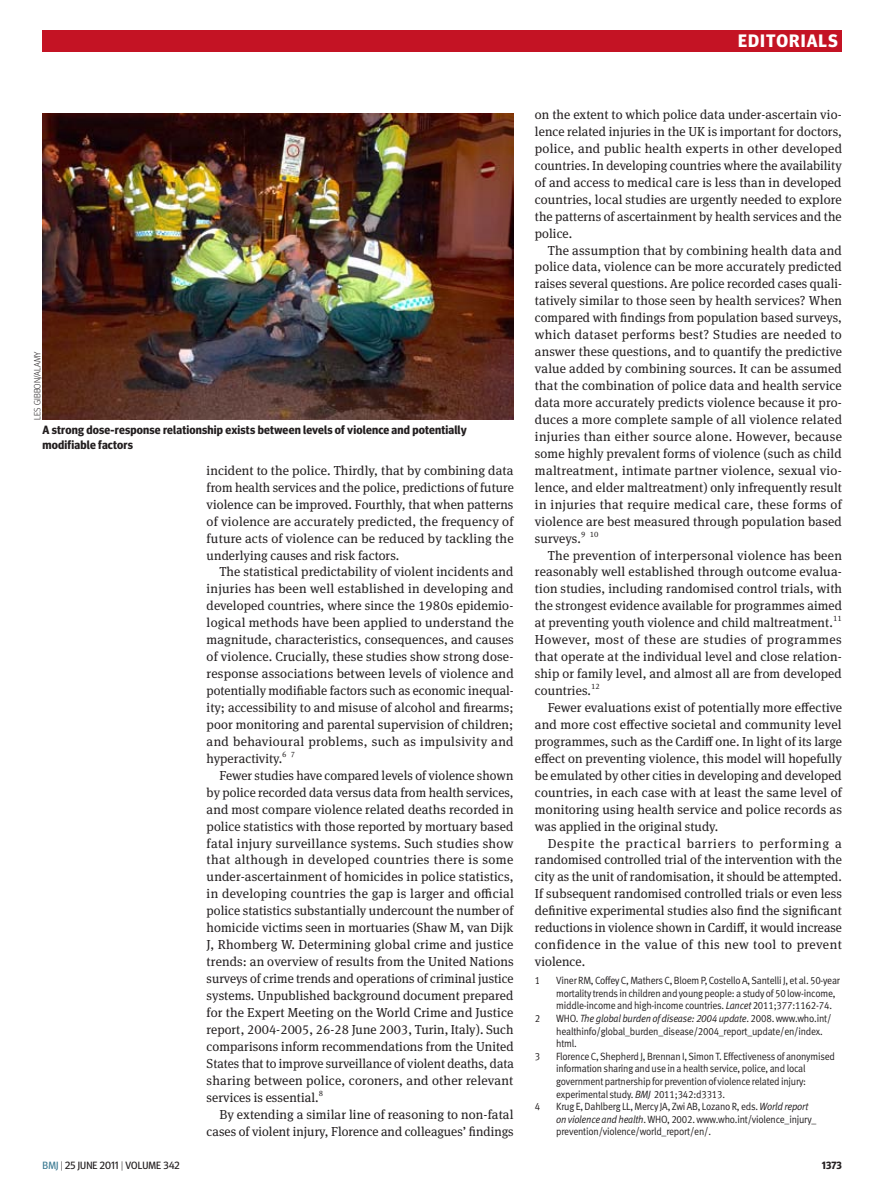
<style>
.page{position:relative;width:893px;height:1191px;background:#fff}
.page>*{position:absolute;margin:0;border:0;box-sizing:border-box;transform-origin:0 0}
.t1{font:700 18px "Meta Headline OT";letter-spacing:.06em;color:#fff}
.body_indent{font:13.05px/17px "Meta Serif Pro";letter-spacing:.005em;color:#231f20;text-align:justify}
.picture_caption{font:700 12px/15px "Meta Headline OT";letter-spacing:.015em;color:#231f20}
.references{font:10.5px/12.6px "Meta Normal LF";letter-spacing:-.02em;color:#231f20;scale:.93 1}
.t2{font:10.5px "Meta Headline OT";letter-spacing:.01em;color:#231f20}
.t3{font:700 10.5px "Meta Headline OT";color:#231f20}
.credit{font:300 9px "Meta Headline OT";letter-spacing:.015em;color:#231f20}
.body_indent-2{font:7.8px "Meta Serif Pro";color:#231f20}
.s1{font-style:italic}
.s2{color:#3c7b93}
.s3{font-weight:300}
</style>
<div class="page">
<div style="left:43px;top:30px;width:799px;height:21px;background:#c41324"></div>
<img style="left:43px;top:113px;width:471px;height:306px">
<p class="t1" style="left:738px;top:30px;width:101px">EDITORIALS</p>
<p class="credit" style="left:32px;top:420px;width:70px;rotate:-90deg">LES GIBBON/ALAMY</p>
<p class="picture_caption" style="left:43px;top:422px;width:426px">A strong dose-response relationship exists between levels of violence and potentially modifiable factors</p>
<p class="body_indent" style="left:207px;top:461px;width:309px">incident to the police. Thirdly, that by combining data from health services and the police, predictions of future violence can be improved. Fourthly, that when patterns of violence are accurately predicted, the frequency of future acts of violence can be reduced by tackling the underlying causes and risk factors.</p>
<p class="body_indent" style="left:207px;top:563px;width:309px;text-indent:13px">The statistical predictability of violent incidents and injuries has been well established in developing and developed countries, where since the 1980s epidemio&shy;logical methods have been applied to understand the magnitude, characteristics, consequences, and causes of violence. Crucially, these studies show strong dose&shy;response associations between levels of violence and potentially modifiable factors such as economic inequal&shy;ity; accessibility to and misuse of alcohol and firearms; poor monitoring and parental supervision of children; and behavioural problems, such as impulsivity and hyperactivity.</p>
<p class="body_indent-2" style="left:282px;top:748px;width:15px">6 7</p>
<p class="body_indent" style="left:207px;top:766px;width:309px;text-indent:13px">Fewer studies have compared levels of violence shown by police recorded data versus data from health services, and most compare violence related deaths recorded in police statistics with those reported by mortuary based fatal injury surveillance systems. Such studies show that although in developed countries there is some under-ascertainment of homicides in police statistics, in developing countries the gap is larger and official police statistics substantially undercount the number of homicide victims seen in mortuaries (Shaw M, van Dijk J, Rhomberg W. Determining global crime and justice trends: an overview of results from the United Nations surveys of crime trends and operations of criminal justice systems. Unpublished background document prepared for the Expert Meeting on the World Crime and Justice report, 2004-2005, 26-28 June 2003, Turin, Italy). Such comparisons inform recommendations from the United States that to improve surveillance of violent deaths, data sharing between police, coroners, and other relevant services is essential.</p>
<p class="body_indent-2" style="left:319px;top:1087px;width:6px">8</p>
<p class="body_indent" style="left:207px;top:1104px;width:308px;text-align:right">By extending a similar line of reasoning to non-fatal cases of violent injury, Florence and colleagues’ findings</p>
<p class="body_indent" style="left:535px;top:105px;width:309px">on the extent to which police data under-ascertain vio&shy;lence related injuries in the UK is important for doctors, police, and public health experts in other developed countries. In developing countries where the availability of and access to medical care is less than in developed countries, local studies are urgently needed to explore the patterns of ascertainment by health services and the police.</p>
<p class="body_indent" style="left:535px;top:241px;width:309px;text-indent:13px">The assumption that by combining health data and police data, violence can be more accurately predicted raises several questions. Are police recorded cases quali&shy;tatively similar to those seen by health services? When compared with findings from population based surveys, which dataset performs best? Studies are needed to answer these questions, and to quantify the predictive value added by combining sources. It can be assumed that the combination of police data and health service data more accurately predicts violence because it pro&shy;duces a more complete sample of all violence related injuries than either source alone. However, because some highly prevalent forms of violence (such as child maltreatment, intimate partner violence, sexual vio&shy;lence, and elder maltreatment) only infrequently result in injuries that require medical care, these forms of violence are best measured through population based surveys.</p>
<p class="body_indent-2" style="left:581px;top:528px;width:19px">9 10</p>
<p class="body_indent" style="left:535px;top:546px;width:309px;text-indent:13px">The prevention of interpersonal violence has been reasonably well established through outcome evalua&shy;tion studies, including randomised control trials, with the strongest evidence available for programmes aimed at preventing youth violence and child maltreatment.<sup>11<br></sup>However, most of these are studies of programmes that operate at the individual level and close relation&shy;ship or family level, and almost all are from developed countries.<sup>12</sup></p>
<p class="body_indent" style="left:535px;top:698px;width:309px;text-indent:13px">Fewer evaluations exist of potentially more effective and more cost effective societal and community level programmes, such as the Cardiff one. In light of its large effect on preventing violence, this model will hopefully be emulated by other cities in developing and developed countries, in each case with at least the same level of monitoring using health service and police records as was applied in the original study.</p>
<p class="body_indent" style="left:535px;top:834px;width:309px;text-indent:13px">Despite the practical barriers to performing a randomised controlled trial of the intervention with the city as the unit of randomisation, it should be attempted.<br>If subsequent randomised controlled trials or even less definitive experimental studies also find the significant reductions in violence shown in Cardiff, it would increase confidence in the value of this new tool to prevent violence.</p>
<p class="references" style="left:535px;top:974px;width:7px">1</p>
<p class="references" style="left:556px;top:974px;width:307px">Viner RM, CoffeyC, MathersC, Bloem P, Costello A,Santelli J, et al. 50-year mortality trends in children andyoung people: a studyof50 low-income, middle-income and high-income countries. <span class="s1">Lancet</span> 2011;377:1162-74.</p>
<p class="references" style="left:535px;top:1012px;width:7px">2</p>
<p class="references" style="left:556px;top:1012px;width:297px">WHO. <span class="s1">The global burden of disease: 2004 update</span>. 2008. www.who.int/ healthinfo/global_burden_disease/2004_report_update/en/index. html.</p>
<p class="references" style="left:535px;top:1049px;width:7px">3</p>
<p class="references" style="left:556px;top:1049px;width:301px">Florence C,Shepherd J, Brennan I,SimonT. Effectivenessof anonymised information sharing and use in a health service, police, and local governmentpartnership for prevention of violence related injury: experimental study. <span class="s1">BMJ</span> 2011;342:d3313.</p>
<p class="references" style="left:535px;top:1100px;width:7px">4</p>
<p class="references" style="left:556px;top:1100px;width:281px">Krug E, Dahlberg LL, Mercy JA, Zwi AB, Lozano R, eds. <span class="s1">World report on violence and health</span>.WHO, 2002. www.who.int/violence_injury_ prevention/violence/world_report/en/.</p>
<p class="t2" style="left:43px;top:1159px;width:138px"><span class="s2">BMJ</span> <span class="s3">|</span> 25 JUNE 2011 <span class="s3">|</span> VOLUME 342</p>
<p class="t3" style="left:822px;top:1159px;width:22px">1373</p>
</div>
